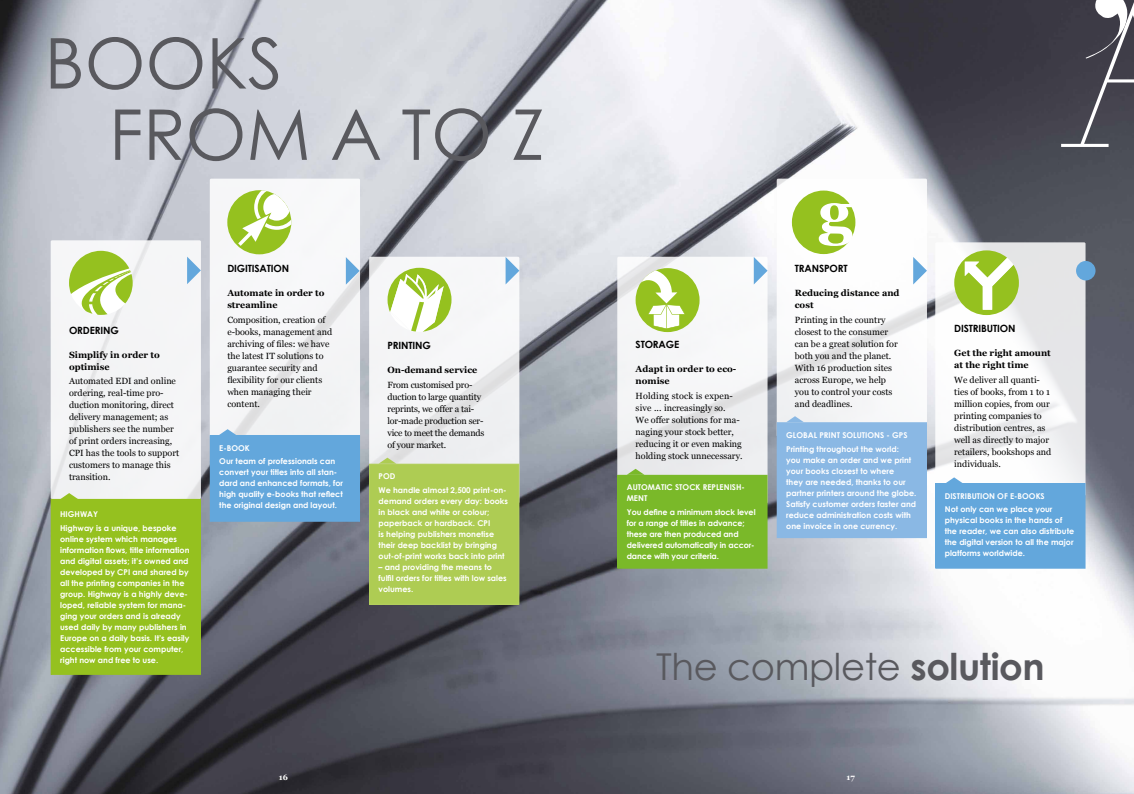
<style>
.page{position:relative;width:1134px;height:794px;background:#fff}
.page>*{position:absolute;margin:0;border:0;box-sizing:border-box;transform-origin:0 0}
.t1{font:70px "Century Gothic";color:#59595e}
.t2{font:37px "Century Gothic";letter-spacing:-.01em;color:#59595e}
.t3{font:700 10px "Century Gothic";letter-spacing:-.015em;color:#000}
.t4{font:9px/12px "Georgia";color:#000}
.t5{font:700 9px/12px "Georgia";color:#000}
.t6{font:9px/12px "Georgia";letter-spacing:-.02em;color:#000}
.t7{font:700 8px/11px "Century Gothic";color:#fff}
.t8{font:700 8px "Georgia";color:#fff}
.s1{font-weight:700}
</style>
<div class="page">
<img style="left:0;top:0;width:1134px;height:794px">
<svg style="left:1061px;top:0;width:73px;height:147px;background:#595861"></svg>
<div style="left:777px;top:179px;width:150px;height:258px;background:#fff"></div>
<svg style="left:935px;top:242px;width:150px;height:254px"></svg>
<div style="left:210px;top:179px;width:150px;height:258px;background:#f6f6f8"></div>
<svg style="left:369px;top:257px;width:150px;height:246px;fill:#f5f5f6"></svg>
<div style="left:51px;top:240px;width:150px;height:259px;background:#f4f5f6"></div>
<svg style="left:617px;top:257px;width:150px;height:246px;fill:#f5f5f6"></svg>
<div style="left:618px;top:475px;width:149px;height:93px;background:#7ab929"></div>
<svg style="left:187px;top:257px;width:14px;height:27px"></svg>
<svg style="left:346px;top:257px;width:14px;height:28px"></svg>
<svg style="left:506px;top:257px;width:13px;height:27px"></svg>
<svg style="left:754px;top:257px;width:13px;height:27px"></svg>
<svg style="left:913px;top:257px;width:14px;height:27px"></svg>
<div style="left:1076px;top:261px;width:19px;height:19px;background:#63a7dc;border-radius:50%"></div>
<div style="left:792px;top:190px;width:63px;height:64px;background:#95c11f;border-radius:50%"></div>
<svg style="left:819px;top:203px;width:33px;height:43px"></svg>
<svg style="left:954px;top:250px;width:65px;height:65px"></svg>
<div style="left:635px;top:268px;width:65px;height:64px;background:#95c11f;border-radius:50%"></div>
<svg style="left:641px;top:270px;width:44px;height:59px"></svg>
<svg style="left:387px;top:268px;width:64px;height:64px"></svg>
<div style="left:227px;top:190px;width:64px;height:64px;background:#95c11f;border-radius:50%"></div>
<svg style="left:238px;top:190px;width:53px;height:56px"></svg>
<svg style="left:69px;top:251px;width:64px;height:64px"></svg>
<div style="left:936px;top:483px;width:149px;height:85px;background:#63a7dc"></div>
<div style="left:51px;top:499px;width:149px;height:175px;background:#95c11f"></div>
<div style="left:51px;top:499px;width:150px;height:176px;border:1px solid #95c11f"></div>
<div style="left:210px;top:435px;width:150px;height:86px;background:#63a7dc"></div>
<div style="left:210px;top:435px;width:150px;height:87px;border:1px solid #63a7dc"></div>
<div style="left:370px;top:464px;width:149px;height:140px;background:#aecc53"></div>
<div style="left:369px;top:464px;width:150px;height:140px;border:1px solid #b4d05f"></div>
<div style="left:777px;top:423px;width:149px;height:114px;background:#8ab8e4"></div>
<div style="left:777px;top:422px;width:150px;height:116px;border:1px solid #8ab8e4"></div>
<svg style="left:60px;top:493px;width:18px;height:6px"></svg>
<svg style="left:219px;top:429px;width:17px;height:6px"></svg>
<svg style="left:379px;top:457px;width:17px;height:7px"></svg>
<svg style="left:627px;top:469px;width:17px;height:6px"></svg>
<svg style="left:786px;top:416px;width:18px;height:6px"></svg>
<svg style="left:945px;top:477px;width:18px;height:6px"></svg>
<h1 class="t1" style="left:45px;top:14px;width:240px">BOOKS</h1>
<h1 class="t1" style="left:109px;top:86px;width:437px">FROM A TO Z</h1>
<p class="t3" style="left:69px;top:322px;width:51px">ORDERING</p>
<p class="t5" style="left:69px;top:348px;width:92px">Simplify in order to optimise</p>
<p class="t4" style="left:69px;top:375px;width:112px">Automated EDI and online ordering, real-time pro&shy;duction monitoring, direct delivery management; as publishers see the number of print orders increasing,<br>CPI has the tools to support customers to manage this transition.</p>
<p class="t7" style="left:60px;top:507px;width:118px;line-height:13.8px">HIGHWAY<br>Highway is a unique, bespoke</p>
<p class="t7" style="left:60px;top:533px;width:131px">online system which manages information flows, title information and digital assets; it’s owned and developed by CPI and shared by all the printing companies in the group. Highway is a highly deve&shy;loped, reliable system for mana&shy;ging your orders and is already used daily by many publishers in<br>Europe on a daily basis. It’s easily accessible from your computer, right now and free to use.</p>
<p class="t3" style="left:227px;top:261px;width:63px">DIGITISATION</p>
<p class="t5" style="left:227px;top:286px;width:99px">Automate in order to streamline</p>
<p class="t4" style="left:227px;top:313px;width:106px">Composition, creation of e-books, management and archiving of files: we have the latest IT solutions to guarantee security and flexibility for our clients when managing their content.</p>
<p class="t3" style="left:387px;top:338px;width:45px">PRINTING</p>
<p class="t5" style="left:387px;top:364px;width:91px">On-demand service</p>
<p class="t6" style="left:387px;top:379px;width:98px">From customised pro&shy;duction to large quantity reprints, we offer a tai&shy;lor-made production ser&shy;vice to meet the demands of your market.</p>
<p class="t7" style="left:219px;top:440px;width:117px;line-height:13.8px">E-BOOK<br>Our team of professionals can</p>
<p class="t7" style="left:219px;top:466px;width:125px">convert your titles into all stan&shy;dard and enhanced formats, for high quality e-books that reflect the original design and layout.</p>
<p class="t7" style="left:379px;top:469px;width:130px;line-height:13.8px">POD<br>We handle almost 2,500 print-on-</p>
<p class="t7" style="left:379px;top:495px;width:131px">demand orders every day: books in black and white or colour; paperback or hardback. CPI<br>is helping publishers monetise their deep backlist by bringing out-of-print works back into print</p>
<p class="t7" style="left:379px;top:561px;width:130px">– and providing the means to fulfil orders for titles with low sales volumes.</p>
<p class="t3" style="left:636px;top:337px;width:45px">STORAGE</p>
<p class="t5" style="left:636px;top:362px;width:102px">Adapt in order to eco&shy;nomise</p>
<p class="t4" style="left:636px;top:389px;width:108px">Holding stock is expen&shy;sive ... increasingly so.<br>We offer solutions for ma&shy;naging your stock better, reducing it or even making holding stock unnecessary.</p>
<p class="t7" style="left:627px;top:481px;width:120px">AUTOMATIC STOCK REPLENISH-<br>MENT</p>
<p class="t7" style="left:627px;top:506px;width:130px">You define a minimum stock level for a range of titles in advance; these are then produced and delivered automatically in accor&shy;dance with your criteria.</p>
<p class="t3" style="left:795px;top:261px;width:54px">TRANSPORT</p>
<p class="t5" style="left:795px;top:286px;width:106px">Reducing distance and cost</p>
<p class="t4" style="left:795px;top:313px;width:104px">Printing in the country closest to the consumer can be a great solution for both you and the planet.<br>With 16 production sites across Europe, we help you to control your costs and deadlines.</p>
<p class="t3" style="left:954px;top:321px;width:63px">DISTRIBUTION</p>
<p class="t5" style="left:954px;top:346px;width:98px">Get the right amount at the right time</p>
<p class="t4" style="left:954px;top:373px;width:99px">We deliver all quanti&shy;ties of books, from 1 to 1 million copies, from our printing companies to distribution centres, as well as directly to major retailers, bookshops and individuals.</p>
<p class="t7" style="left:786px;top:427px;width:123px;line-height:13.8px">GLOBAL PRINT SOLUTIONS - GPS<br>Printing throughout the world:</p>
<p class="t7" style="left:786px;top:454px;width:132px">you make an order and we print your books closest to where<br>they are needed, thanks to our partner printers around the globe.<br>Satisfy customer orders faster and reduce administration costs with one invoice in one currency.</p>
<p class="t7" style="left:945px;top:488px;width:109px;line-height:13.8px">DISTRIBUTION OF E-BOOKS<br>Not only can we place your</p>
<p class="t7" style="left:945px;top:514px;width:131px">physical books in the hands of the reader, we can also distribute the digital version to all the major platforms worldwide.</p>
<h2 class="t2" style="left:656px;top:640px;width:390px">The complete <span class="s1">solution</span></h2>
<p class="t8" style="left:279px;top:771px;width:11px">16</p>
<p class="t8" style="left:846px;top:771px;width:10px">17</p>
</div>
